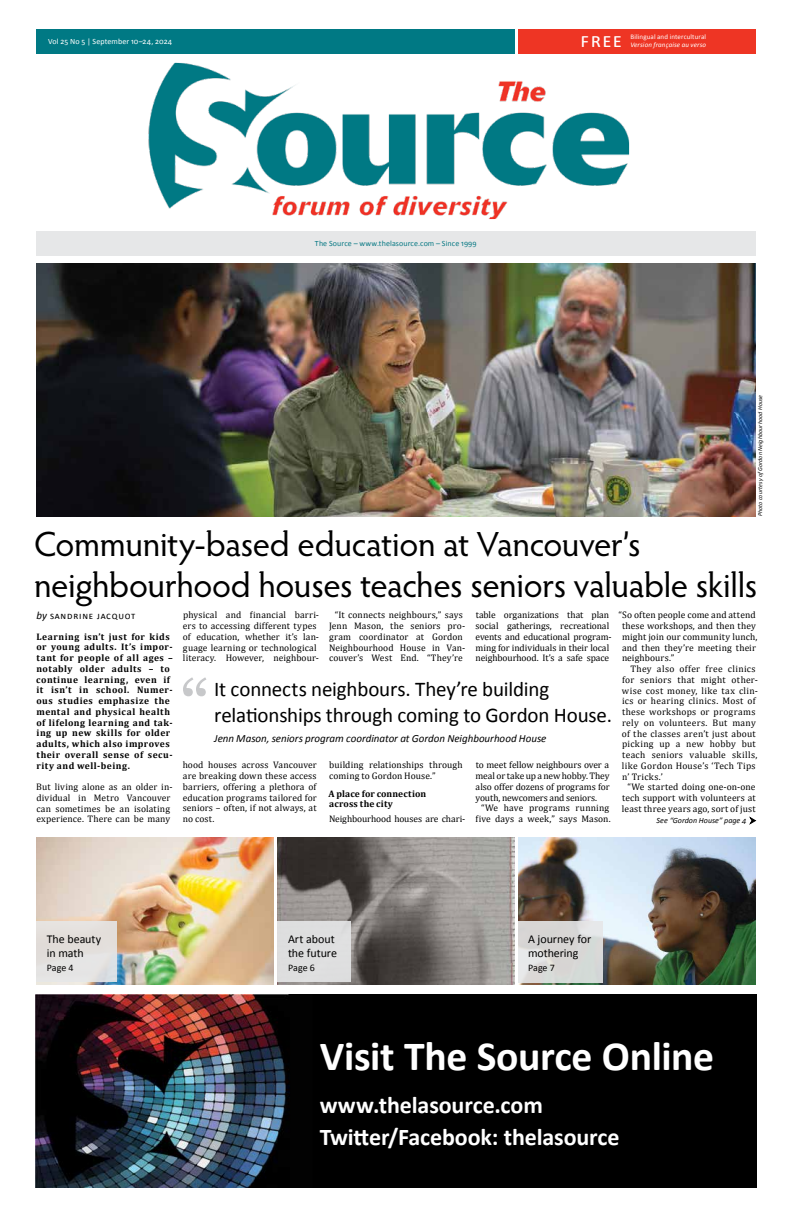
<style>
.page{position:relative;width:792px;height:1224px;background:#fff}
.page>*{position:absolute;margin:0;border:0;box-sizing:border-box;transform-origin:0 0}
.t1{font:72px "Georgia";color:#c7c8ca}
.t2{font:700 41.6px "Calibri";letter-spacing:-.01em;color:#fff}
.t3{font:35px/41px "Hypatia Sans Pro";letter-spacing:-.01em;color:#000}
.t4{font:700 24px/32.3px "Calibri";letter-spacing:-.005em;color:#fff}
.t5{font:21px/26px "Calibri";letter-spacing:-.01em;color:#000}
.t6{font:21px "Calibri";color:#fff}
.t7{font:12px/14px "Calibri";letter-spacing:-.005em;color:#000}
.t8{font:italic 11px "Calibri";color:#000}
.t9{font:10px "Calibri";letter-spacing:.065em;color:#000}
.t10{font:9.5px/10.8px "Cambria";letter-spacing:.01em;color:#000}
.t11{font:700 9.5px/10.8px "Cambria";letter-spacing:.05em;color:#000}
.t12{font:9.5px "Cambria";letter-spacing:.035em;color:#000}
.t13{font:9.5px "Cambria";letter-spacing:.03em;color:#000}
.t14{font:9.5px "Cambria";letter-spacing:-.01em;color:#000}
.t15{font:9.5px "Cambria";letter-spacing:-.015em;color:#000}
.t16{font:700 9.5px/10.8px "Cambria";letter-spacing:.01em;color:#000}
.t17{font:9.5px "Cambria";letter-spacing:-.02em;color:#000}
.t18{font:9.5px "Cambria";letter-spacing:.04em;color:#000}
.t19{font:8px "Calibri";letter-spacing:.015em;color:#087984}
.t20{font:8px "Calibri";letter-spacing:.01em;color:#fff}
.t21{font:italic 8px "Calibri";color:#000}
.t22{font:7px "Calibri";letter-spacing:.015em;color:#fff}
.t23{font:italic 7px "Calibri";letter-spacing:.01em;color:#fff}
.t24{font:italic 6px "Calibri";letter-spacing:.02em;color:#000}
.s1{font-style:italic;font-size:11px}
</style>
<div class="page">
<img style="left:277px;top:838px;width:238px;height:147px">
<img style="left:518px;top:838px;width:238px;height:147px">
<svg style="left:518px;top:921px;width:85px;height:61px;background:#d9d9d8"></svg>
<div style="left:277px;top:921px;width:74px;height:61px;background:#dededf"></div>
<img style="left:36px;top:838px;width:238px;height:147px">
<div style="left:36px;top:921px;width:81px;height:61px;background:#e3e0de"></div>
<div style="left:36px;top:29px;width:479px;height:25px;background:#007984"></div>
<div style="left:518px;top:29px;width:238px;height:25px;background:#ee3524"></div>
<img style="left:148px;top:63px;width:481px;height:156px">
<div style="left:36px;top:231px;width:720px;height:25px;background:#e6e7e8"></div>
<svg style="left:749px;top:816px;width:8px;height:9px"></svg>
<div style="left:36px;top:994px;width:720px;height:194px;background:#000"></div>
<img style="left:36px;top:994px;width:254px;height:194px">
<img style="left:36px;top:264px;width:720px;height:252px">
<p class="t20" style="left:48px;top:36px;width:126px">Vol 25 No 5 | September 10–24, 2024</p>
<h3 class="t6" style="left:581px;top:25px;width:43px">FREE</h3>
<p class="t22" style="left:631px;top:32px;width:77px">Bilingual and intercultural</p>
<p class="t23" style="left:630px;top:40px;width:77px">Version française au verso</p>
<p class="t19" style="left:315px;top:238px;width:163px">The Source – www.thelasource.com – Since 1999</p>
<p class="t24" style="left:756px;top:516px;width:123px;rotate:-90deg">Photo courtesy ofGordon Neighbourhood House</p>
<h3 class="t3" style="left:34px;top:522px;width:725px">Community-based education at Vancouver’s neighbourhood houses teaches seniors valuable skills</h3>
<p class="t10" style="left:183px;top:610px;width:138px">physical and financial barri&shy;ers to accessing different types of education, whether it’s lan&shy;guage learning or technological literacy. However, neighbour-</p>
<p class="t10" style="left:329px;top:610px;width:138px;text-align:center">“It connects neighbours,” says<br>Jenn Mason, the seniors pro&shy;gram coordinator at Gordon<br>Neighbourhood House in Van&shy;couver’s West End. “They’re</p>
<p class="t10" style="left:476px;top:610px;width:138px">table organizations that plan social gatherings, recreational events and educational program&shy;ming for individuals in their local neighbourhood. It’s a safe space</p>
<p class="t10" style="left:622px;top:610px;width:137px;text-indent:-4px">“So often people come and attend these workshops, and then they might join our community lunch, and then they’re meeting their neighbours.”</p>
<p class="t18" style="left:631px;top:663px;width:127px">They also offer free clinics</p>
<p class="t13" style="left:622px;top:674px;width:138px">for seniors that might other-</p>
<p class="t12" style="left:622px;top:685px;width:138px">wise cost money, like tax clin-</p>
<p class="t12" style="left:622px;top:696px;width:135px">ics or hearing clinics. Most of</p>
<p class="t13" style="left:622px;top:706px;width:135px">these workshops or programs</p>
<p class="t13" style="left:622px;top:717px;width:135px">rely on volunteers. But many</p>
<p class="t12" style="left:622px;top:728px;width:135px">of the classes aren’t just about</p>
<p class="t10" style="left:622px;top:739px;width:135px">picking up a new hobby but</p>
<p class="t12" style="left:622px;top:749px;width:137px">teach seniors valuable skills,</p>
<p class="t13" style="left:622px;top:760px;width:135px">like Gordon House’s ‘Tech Tips</p>
<p class="t10" style="left:622px;top:771px;width:43px">n’ Tricks.’</p>
<p class="t10" style="left:628px;top:782px;width:130px">“We started doing one-on-one</p>
<p class="t10" style="left:622px;top:793px;width:135px">tech support with volunteers at</p>
<p class="t10" style="left:622px;top:803px;width:135px">least three years ago, sort of just</p>
<p class="t9" style="left:36px;top:609px;width:100px"><span class="s1">by</span> Sandrine Jacquot</p>
<p class="t11" style="left:36px;top:631px;width:138px">Learning isn’t just for kids or young adults. It’s impor&shy;tant for people of all ages – notably older adults – to continue learning, even if it isn’t in school. Numer&shy;ous studies emphasize the mental and physical health of lifelong learning and tak&shy;ing up new skills for older adults, which also improves their overall sense of secu&shy;rity and well-being.</p>
<p class="t10" style="left:36px;top:781px;width:138px">But living alone as an older in&shy;dividual in Metro Vancouver can sometimes be an isolating experience. There can be many</p>
<h1 class="t1" style="left:180px;top:654px;width:31px">“</h1>
<h3 class="t5" style="left:214px;top:675px;width:399px">It connects neighbours. They’re building relationships through coming to Gordon House.</h3>
<p class="t8" style="left:214px;top:731px;width:334px">Jenn Mason, seniors program coordinator at Gordon Neighbourhood House</p>
<p class="t15" style="left:476px;top:760px;width:135px">to meet fellow neighbours over a</p>
<p class="t15" style="left:476px;top:770px;width:135px">meal or take up a new hobby. They</p>
<p class="t14" style="left:476px;top:781px;width:136px">also offer dozens of programs for</p>
<p class="t17" style="left:475px;top:792px;width:123px">youth, newcomers and seniors.</p>
<p class="t10" style="left:481px;top:803px;width:130px">“We have programs running</p>
<p class="t10" style="left:475px;top:813px;width:137px">five days a week,” says Mason.</p>
<p class="t10" style="left:329px;top:760px;width:135px">building relationships through coming to Gordon House.”</p>
<p class="t16" style="left:328px;top:788px;width:99px">A place for connection across the city</p>
<p class="t14" style="left:329px;top:813px;width:138px">Neighbourhood houses are chari-</p>
<p class="t10" style="left:183px;top:760px;width:136px;text-align:justify">hood houses across Vancouver are breaking down these access barriers, offering a plethora of education programs tailored for seniors – often, if not always, at no cost.</p>
<p class="t21" style="left:657px;top:815px;width:91px">See “Gordon House” page 4</p>
<p class="t7" style="left:47px;top:932px;width:56px">The beauty in math</p>
<p class="t9" style="left:47px;top:961px;width:28px">Page 4</p>
<p class="t7" style="left:288px;top:932px;width:51px">Art about the future</p>
<p class="t9" style="left:288px;top:961px;width:28px">Page 6</p>
<p class="t7" style="left:528px;top:932px;width:65px">A journey for mothering</p>
<p class="t9" style="left:528px;top:961px;width:28px">Page 7</p>
<h2 class="t2" style="left:320px;top:1027px;width:396px">Visit The Source Online</h2>
<h3 class="t4" style="left:320px;top:1088px;width:301px">www.thelasource.com<br>Twitter/Facebook: thelasource</h3>
</div>
